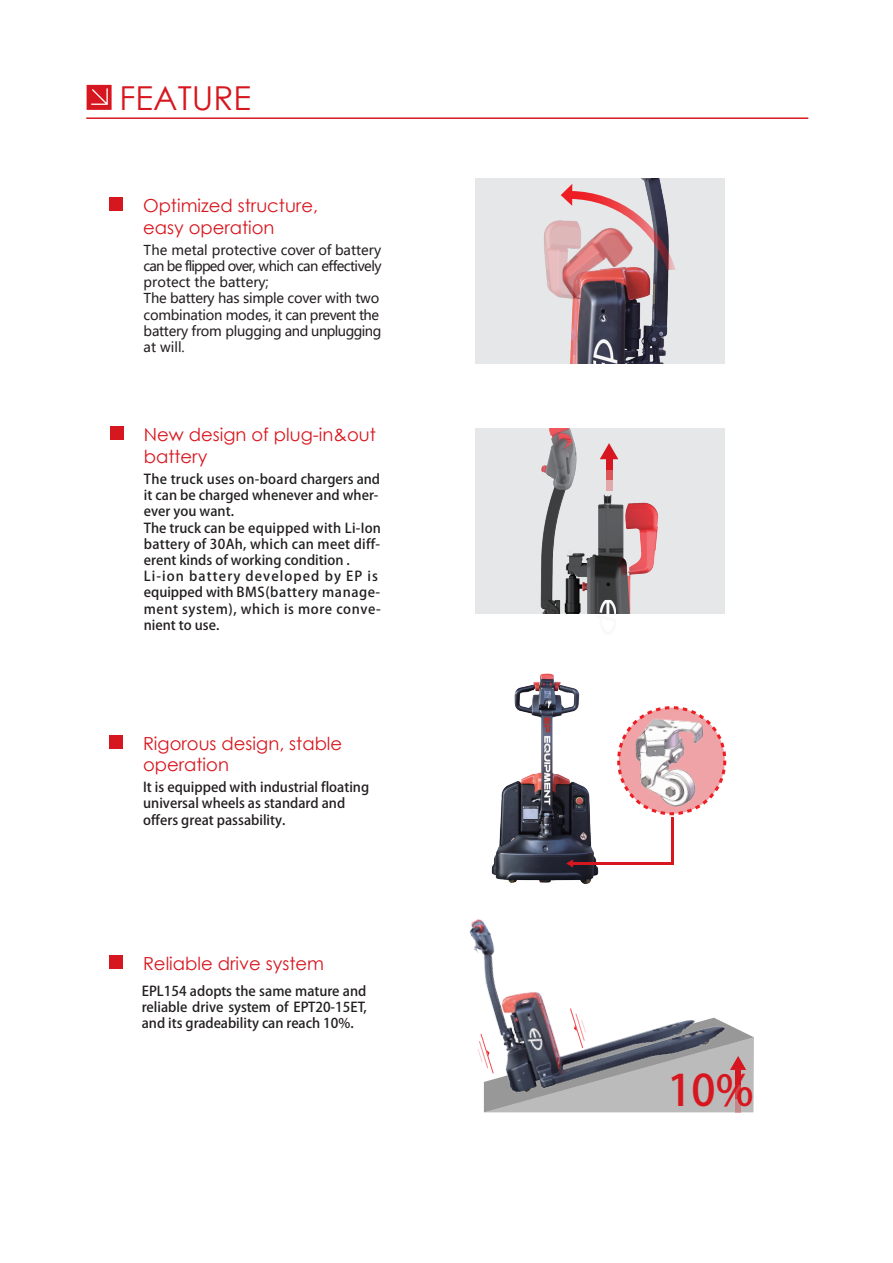
<style>
.page{position:relative;width:893px;height:1263px;background:#fff}
.page>*{position:absolute;margin:0;border:0;box-sizing:border-box;transform-origin:0 0}
.t1{font:42.9px "Bebas Neue G Bpc EUC H";color:#d7171f}
.t2{font:33px "Century Gothic";color:#d7171f}
.t3{font:18px/21.6px "Century Gothic";color:#d7171f}
.t4{font:13.5px/16.2px "Source Han Sans CN Light G Bpc EUC H";letter-spacing:.02em;color:#231f20}
.t5{font:13.5px/16.2px "Microsoft Ya Hei";letter-spacing:-.02em;color:#231f20}
.t6{font:13.5px/16.2px "Source Han Sans CN Light G Bpc EUC H";color:#231f20}
</style>
<div class="page">
<img style="left:475px;top:429px;width:249px;height:185px">
<div style="left:109px;top:197px;width:14px;height:14px;background:#d7171f"></div>
<div style="left:109px;top:955px;width:14px;height:14px;background:#d7171f"></div>
<div style="left:109px;top:735px;width:14px;height:14px;background:#d7171f"></div>
<div style="left:110px;top:426px;width:14px;height:14px;background:#d7171f"></div>
<hr style="left:86px;top:117px;width:722px;height:2px;background:#d7171f">
<svg style="left:87px;top:85px;width:25px;height:25px"></svg>
<img style="left:500px;top:673px;width:91px;height:156px">
<img style="left:617px;top:706px;width:110px;height:108px">
<hr style="left:671px;top:817px;width:2px;height:48px;background:#d7171f">
<div style="left:606px;top:459px;width:6px;height:11px;background:#d7171f"></div>
<div style="left:606px;top:470px;width:6px;height:10px;background:#db555b"></div>
<div style="left:606px;top:480px;width:6px;height:11px;background:#e1a9ac"></div>
<svg style="left:600px;top:443px;width:18px;height:16px"></svg>
<img style="left:597px;top:600px;width:19px;height:14px">
<img style="left:470px;top:829px;width:284px;height:284px">
<img style="left:475px;top:178px;width:249px;height:186px">
<img style="left:512px;top:204px;width:8px;height:110px">
<img style="left:520px;top:188px;width:153px;height:153px">
<svg style="left:570px;top:191px;width:106px;height:79px"></svg>
<svg style="left:561px;top:184px;width:11px;height:22px"></svg>
<h2 class="t2" style="left:120px;top:75px;width:133px">FEATURE</h2>
<h3 class="t3" style="left:143px;top:194px;width:177px">Optimized structure, easy operation</h3>
<p class="t5" style="left:144px;top:241px;width:239px">The metal protective cover of battery can be flipped over, which can effectively protect the battery;<br>The battery has simple cover with two combination modes, it can prevent the battery from plugging and unplugging at will.</p>
<h3 class="t3" style="left:144px;top:424px;width:234px">New design of plug-in&amp;out battery</h3>
<p class="t4" style="left:144px;top:471px;width:239px">The truck uses on-board chargers and it can be charged whenever and wher&shy;ever you want.<br>The truck can be equipped with Li-Ion battery of 30Ah, which can meet diff&shy;erent kinds of working condition .<br>Li-ion battery developed by EP is equipped with BMS(battery manage&shy;ment system), which is more conve&shy;nient to use.</p>
<h3 class="t3" style="left:143px;top:732px;width:201px">Rigorous design, stable operation</h3>
<p class="t6" style="left:143px;top:779px;width:228px">It is equipped with industrial floating universal wheels as standard and offers great passability.</p>
<h3 class="t3" style="left:143px;top:952px;width:182px">Reliable drive system</h3>
<p class="t6" style="left:142px;top:983px;width:226px;text-align:justify">EPL154 adopts the same mature and reliable drive system of EPT20-15ET, and its gradeability can reach 10%.</p>
<h1 class="t1" style="left:667px;top:1065px;width:88px">10%</h1>
</div>
